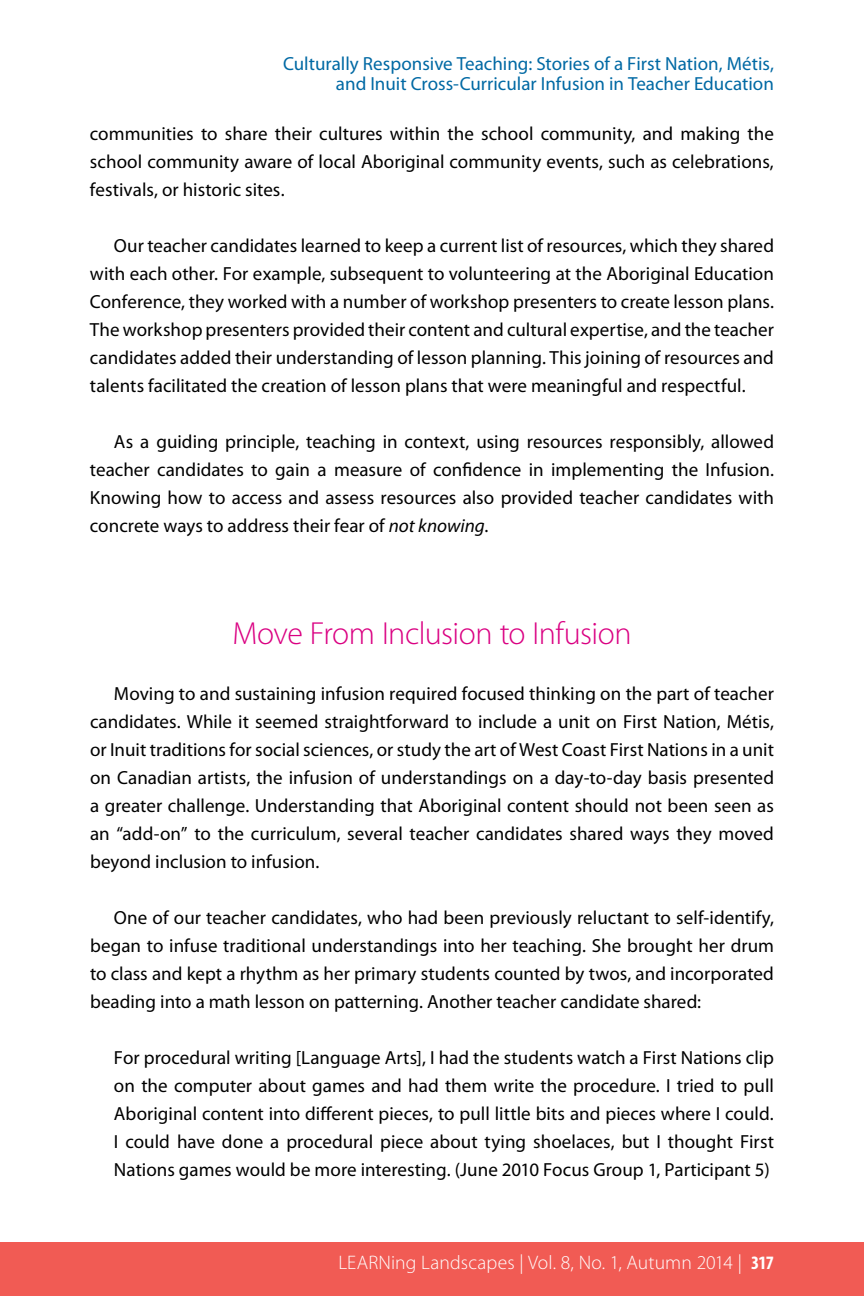
<style>
.page{position:relative;width:864px;height:1296px;background:#fff}
.page>*{position:absolute;margin:0;border:0;box-sizing:border-box;transform-origin:0 0}
.t1{font:300 32px "Myriad Pro";letter-spacing:-.02em;color:#da0082}
.t2{font:300 19.6px "Myriad Pro";letter-spacing:.005em;color:#fff}
.t3{font:19px/28px "Myriad Pro";color:#000;text-align:justify}
.t4{font:19px/20px "Myriad Pro";color:#0069a4;text-align:right}
.s1{font-style:italic}
.s2{font-weight:700;font-stretch:condensed;font-size:19px}
</style>
<div class="page">
<div style="left:0;top:1242px;width:864px;height:54px;background:#f15b54"></div>
<p class="t4" style="left:283px;top:54px;width:492px">Culturally Responsive Teaching: Stories of a First Nation, Métis, and Inuit Cross-Curricular Infusion in Teacher Education</p>
<p class="t3" style="left:90px;top:120px;width:686px">communities to share their cultures within the school community, and making the school community aware of local Aboriginal community events, such as celebrations, festivals, or historic sites.</p>
<p class="t3" style="left:90px;top:232px;width:686px;text-indent:24px">Our teacher candidates learned to keep a current list of resources, which they shared with each other. For example, subsequent to volunteering at the Aboriginal Education Conference, they worked with a number of workshop presenters to create lesson plans.<br>The workshop presenters provided their content and cultural expertise, and the teacher candidates added their understanding of lesson planning. This joining of resources and talents facilitated the creation of lesson plans that were meaningful and respectful.</p>
<p class="t3" style="left:90px;top:428px;width:686px;text-indent:24px">As a guiding principle, teaching in context, using resources responsibly, allowed teacher candidates to gain a measure of confidence in implementing the Infusion.<br>Knowing how to access and assess resources also provided teacher candidates with concrete ways to address their fear of <span class="s1">not knowing</span>.</p>
<h1 class="t1" style="left:232px;top:616px;width:401px">Move From Inclusion to Infusion</h1>
<p class="t3" style="left:90px;top:680px;width:686px;text-indent:24px">Moving to and sustaining infusion required focused thinking on the part of teacher candidates. While it seemed straightforward to include a unit on First Nation, Métis, or Inuit traditions for social sciences, or study the art of West Coast First Nations in a unit on Canadian artists, the infusion of understandings on a day-to-day basis presented a greater challenge. Understanding that Aboriginal content should not been seen as an “add-on” to the curriculum, several teacher candidates shared ways they moved beyond inclusion to infusion.</p>
<p class="t3" style="left:90px;top:904px;width:686px;text-indent:24px">One of our teacher candidates, who had been previously reluctant to self-identify, began to infuse traditional understandings into her teaching. She brought her drum to class and kept a rhythm as her primary students counted by twos, and incorporated beading into a math lesson on patterning. Another teacher candidate shared:</p>
<p class="t3" style="left:114px;top:1044px;width:662px">For procedural writing [Language Arts], I had the students watch a First Nations clip on the computer about games and had them write the procedure. I tried to pull Aboriginal content into different pieces, to pull little bits and pieces where I could.<br>I could have done a procedural piece about tying shoelaces, but I thought First Nations games would be more interesting. (June 2010 Focus Group 1, Participant 5)</p>
<p class="t2" style="left:338px;top:1252px;width:437px">LEARNing Landscapes | Vol. 8, No. 1, Autumn 2014 | <span class="s2">317</span></p>
</div>
